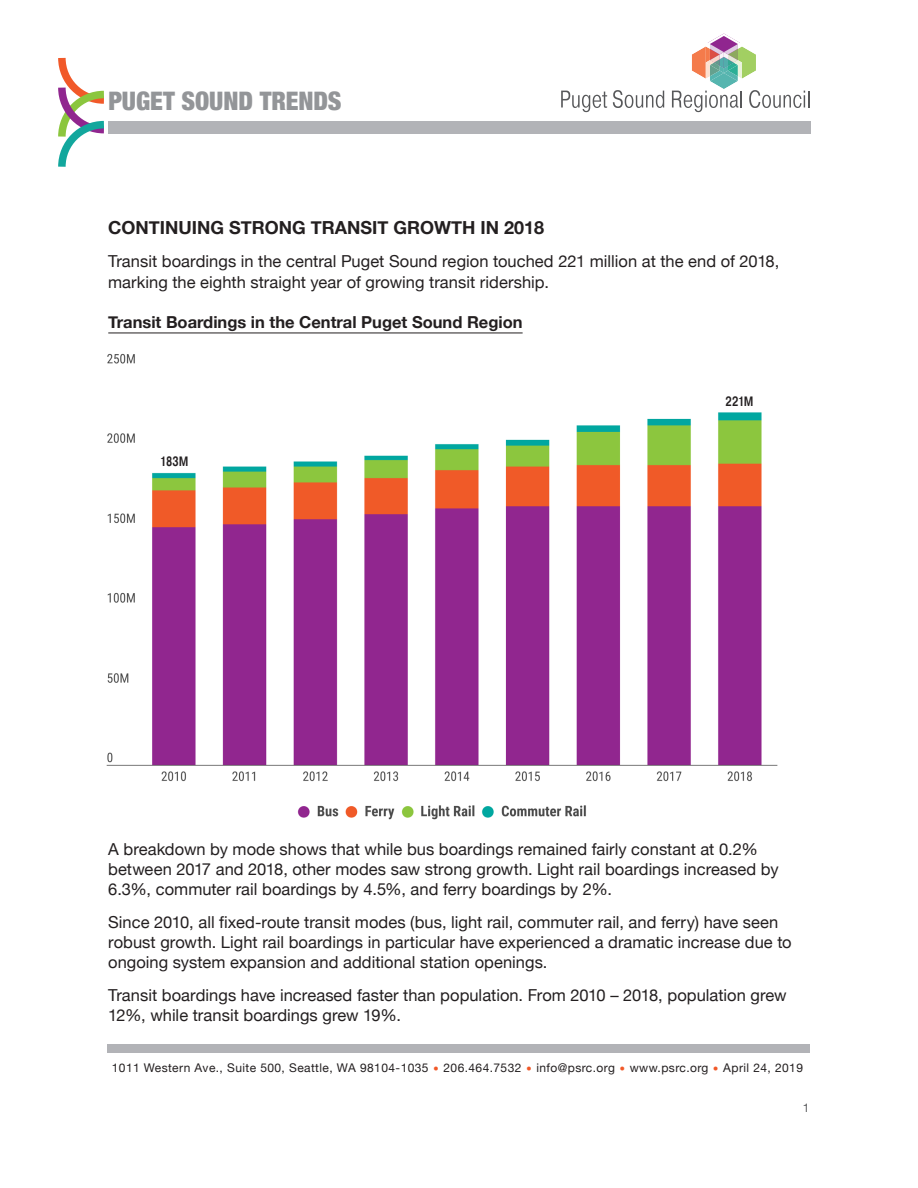
<style>
.page{position:relative;width:918px;height:1188px;background:#fff}
.page>*{position:absolute;margin:0;border:0;box-sizing:border-box;transform-origin:0 0}
.t1{font:900 condensed 25.5px "Helvetica Neue";letter-spacing:-.005em;color:#939598}
.t2{font:700 18px "Helvetica Neue";color:#231f20}
.t3{font:16.5px/19.8px "Helvetica Neue";letter-spacing:.005em;color:#231f20}
.t4{font:700 16.5px "Helvetica Neue";color:#231f20}
.t5{font:500 13.5px "Pragmatica Cond";color:#231f20;scale:.95 1}
.t6{font:12px "Helvetica Neue";letter-spacing:.035em;color:#231f20}
.t7{font:12px "Helvetica Neue";color:#57585a}
.s1{font-weight:700;font-size:18px;color:#f15929}
</style>
<div class="page">
<div style="left:108px;top:1045px;width:702px;height:8px;background:#b2b3b7"></div>
<svg style="left:58px;top:57px;width:53px;height:110px"></svg>
<div style="left:108px;top:121px;width:703px;height:12px;background:#b2b3b7"></div>
<img style="left:106px;top:353px;width:672px;height:467px">
<hr style="left:108px;top:333px;width:415px;height:1px;background:#231f20">
<svg style="left:561px;top:91px;width:46px;height:21px"></svg>
<svg style="left:613px;top:90px;width:51px;height:18px"></svg>
<svg style="left:672px;top:33px;width:137px;height:79px"></svg>
<h1 class="t1" style="left:108px;top:79px;width:235px">PUGET SOUND TRENDS</h1>
<h2 class="t2" style="left:108px;top:213px;width:437px">CONTINUING STRONG TRANSIT GROWTH IN 2018</h2>
<p class="t3" style="left:108px;top:252px;width:673px;line-height:21px">Transit boardings in the central Puget Sound region touched 221 million at the end of 2018, marking the eighth straight year of growing transit ridership.</p>
<p class="t4" style="left:108px;top:309px;width:416px">Transit Boardings in the Central Puget Sound Region</p>
<p class="t5" style="left:160px;top:453px;width:31px">183M</p>
<p class="t5" style="left:726px;top:394px;width:31px">221M</p>
<p class="t3" style="left:108px;top:840px;width:672px">A breakdown by mode shows that while bus boardings remained fairly constant at 0.2% between 2017 and 2018, other modes saw strong growth. Light rail boardings increased by<br>6.3%, commuter rail boardings by 4.5%, and ferry boardings by 2%.</p>
<p class="t3" style="left:108px;top:913px;width:685px">Since 2010, all fixed-route transit modes (bus, light rail, commuter rail, and ferry) have seen robust growth. Light rail boardings in particular have experienced a dramatic increase due to ongoing system expansion and additional station openings.</p>
<p class="t3" style="left:108px;top:986px;width:680px">Transit boardings have increased faster than population. From 2010 – 2018, population grew<br>12%, while transit boardings grew 19%.</p>
<p class="t6" style="left:112px;top:1059px;width:693px">1011 Western Ave., Suite 500, Seattle, WA 98104-1035 <span class="s1">•</span> 206.464.7532 <span class="s1">•</span> info@psrc.org <span class="s1">•</span> www.psrc.org <span class="s1">•</span> April 24, 2019</p>
<p class="t7" style="left:803px;top:1099px;width:8px">1</p>
</div>
